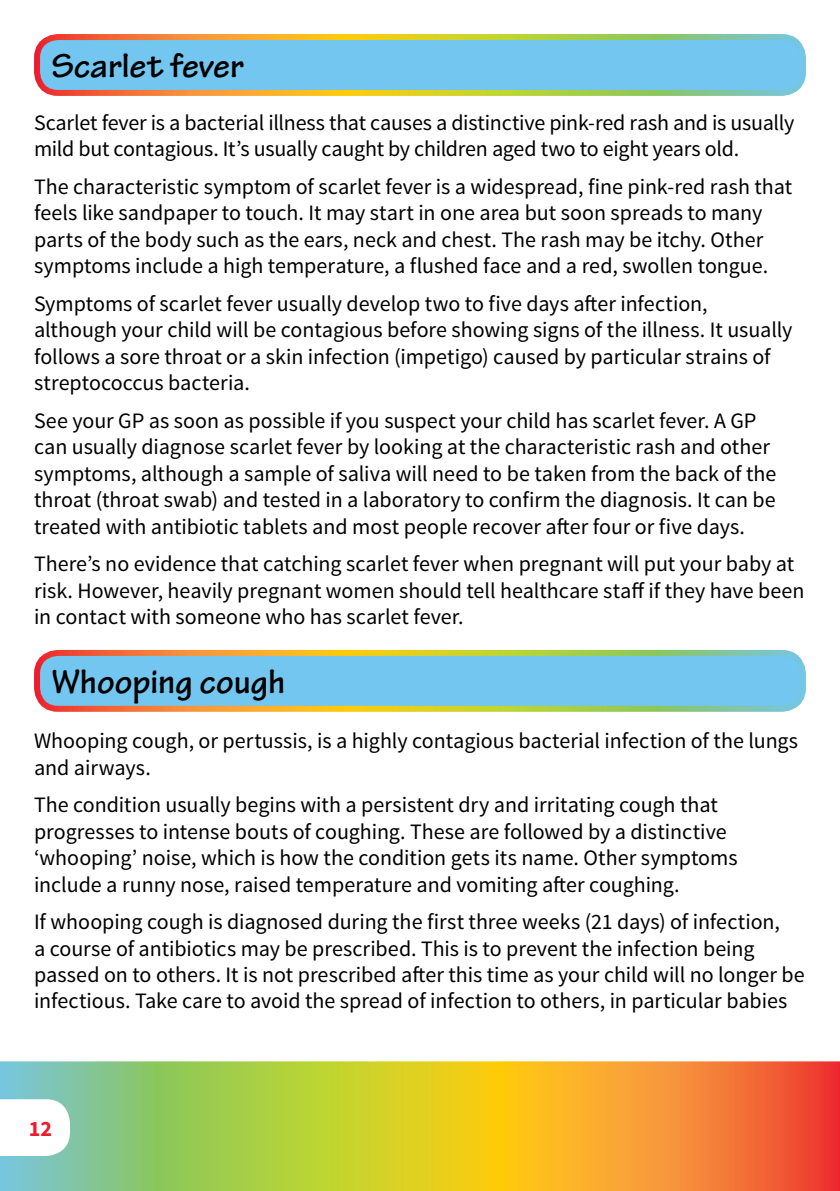
<style>
.page{position:relative;width:840px;height:1191px;background:#fff}
.page>*{position:absolute;margin:0;border:0;box-sizing:border-box;transform-origin:0 0}
.t1{font:700 36px "Tekton Pro";color:#000}
.t2{font:22px/26.4px "Source Sans Pro";letter-spacing:-.005em;color:#000}
.t3{font:700 22px "Source Sans Pro";color:#ed1b2f}
</style>
<div class="page">
<svg style="left:0;top:1061px;width:839px;height:130px;background:#ceb141"></svg>
<svg style="left:0;top:1099px;width:70px;height:57px"></svg>
<div style="left:37px;top:653px;width:765px;height:56px;background:#72c6ef;border-radius:21px"></div>
<div style="left:34px;top:650px;width:771px;height:62px;border:6px solid #fff;border-radius:21px"></div>
<div style="left:37px;top:37px;width:765px;height:56px;background:#72c6ef;border-radius:21px"></div>
<div style="left:34px;top:34px;width:771px;height:62px;border:6px solid #fff;border-radius:21px"></div>
<h1 class="t1" style="left:51px;top:45px;width:194px">Scarlet fever</h1>
<p class="t2" style="left:34px;top:110px;width:761px">Scarlet fever is a bacterial illness that causes a distinctive pink-red rash and is usually mild but contagious. It’s usually caught by children aged two to eight years old.</p>
<p class="t2" style="left:34px;top:174px;width:759px">The characteristic symptom of scarlet fever is a widespread, fine pink-red rash that feels like sandpaper to touch. It may start in one area but soon spreads to many parts of the body such as the ears, neck and chest. The rash may be itchy. Other symptoms include a high temperature, a flushed face and a red, swollen tongue.</p>
<p class="t2" style="left:34px;top:291px;width:759px">Symptoms of scarlet fever usually develop two to five days after infection, although your child will be contagious before showing signs of the illness. It usually follows a sore throat or a skin infection (impetigo) caused by particular strains of streptococcus bacteria.</p>
<p class="t2" style="left:34px;top:408px;width:743px">See your GP as soon as possible if you suspect your child has scarlet fever. A GP can usually diagnose scarlet fever by looking at the characteristic rash and other symptoms, although a sample of saliva will need to be taken from the back of the throat (throat swab) and tested in a laboratory to confirm the diagnosis. It can be treated with antibiotic tablets and most people recover after four or five days.</p>
<p class="t2" style="left:34px;top:551px;width:771px">There’s no evidence that catching scarlet fever when pregnant will put your baby at risk. However, heavily pregnant women should tell healthcare staff if they have been in contact with someone who has scarlet fever.</p>
<h1 class="t1" style="left:51px;top:660px;width:235px">Whooping cough</h1>
<p class="t2" style="left:34px;top:728px;width:765px">Whooping cough, or pertussis, is a highly contagious bacterial infection of the lungs and airways.</p>
<p class="t2" style="left:34px;top:792px;width:704px">The condition usually begins with a persistent dry and irritating cough that progresses to intense bouts of coughing. These are followed by a distinctive ‘whooping’ noise, which is how the condition gets its name. Other symptoms include a runny nose, raised temperature and vomiting after coughing.</p>
<p class="t2" style="left:34px;top:909px;width:771px">If whooping cough is diagnosed during the first three weeks (21 days) of infection,<br>a course of antibiotics may be prescribed. This is to prevent the infection being passed on to others. It is not prescribed after this time as your child will no longer be infectious. Take care to avoid the spread of infection to others, in particular babies</p>
<p class="t3" style="left:29px;top:1114px;width:25px">12</p>
</div>
